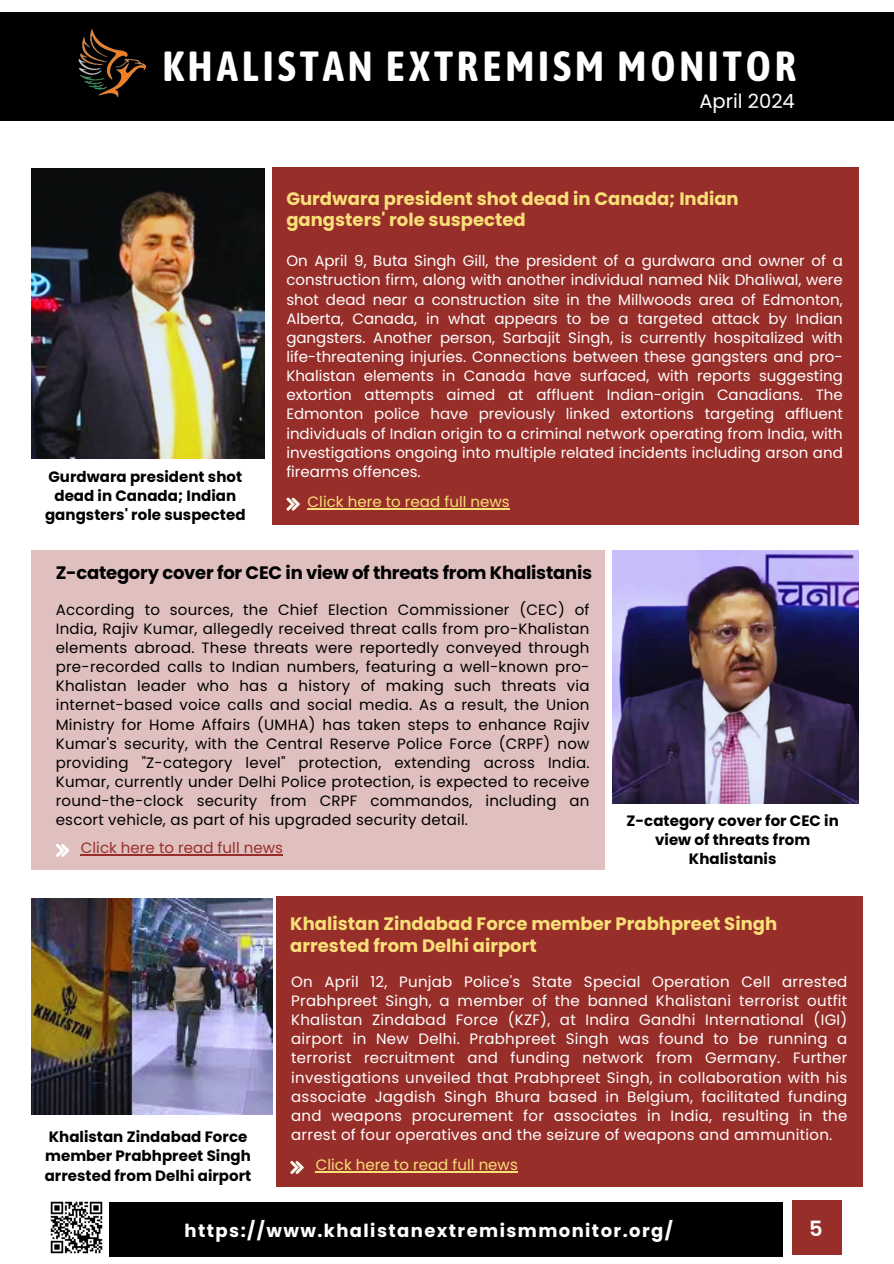
<style>
.page{position:relative;width:894px;height:1264px;background:#fff}
.page>*{position:absolute;margin:0;border:0;box-sizing:border-box;transform-origin:0 0}
.t1{font:700 42px "Asap Condensed";letter-spacing:.09em;color:#fff}
.t2{font:600 21px "Poppins";color:#fff}
.t3{font:19.5px "Poppins";color:#fff}
.t4{font:700 18px/21.3px "Poppins";color:#f8df77}
.t5{font:700 18px "Poppins";letter-spacing:-.015em;color:#000}
.t6{font:700 18px "Poppins";letter-spacing:.08em;color:#fff}
.t7{font:15px/19.2px "Poppins";letter-spacing:.01em;color:#fff;text-align:justify}
.t8{font:15px/19.2px "Poppins";letter-spacing:.015em;color:#000;text-align:justify}
.t9{font:700 15px/19.2px "Poppins";letter-spacing:.005em;color:#000;text-align:center}
.t10{font:15px "Poppins";letter-spacing:.005em;color:#f8df77}
.t11{font:15px "Poppins";letter-spacing:.005em;color:#982e2a}
</style>
<div class="page">
<div style="left:0;top:12px;width:893px;height:109px;background:#000"></div>
<img style="left:78px;top:29px;width:67px;height:68px">
<div style="left:109px;top:1202px;width:673px;height:54px;background:#000"></div>
<div style="left:791px;top:1200px;width:49px;height:54px;background:#982e2a"></div>
<img style="left:50px;top:1201px;width:53px;height:53px">
<div style="left:272px;top:167px;width:586px;height:357px;background:#982e2a"></div>
<svg style="left:286px;top:497px;width:14px;height:13px"></svg>
<div style="left:31px;top:550px;width:574px;height:319px;background:#e0c0bf"></div>
<svg style="left:56px;top:844px;width:13px;height:12px"></svg>
<div style="left:276px;top:896px;width:586px;height:291px;background:#982e2a"></div>
<svg style="left:290px;top:1161px;width:13px;height:12px"></svg>
<img style="left:31px;top:169px;width:233px;height:289px">
<img style="left:612px;top:550px;width:246px;height:253px">
<img style="left:31px;top:898px;width:241px;height:216px">
<hr style="left:307px;top:508px;width:202px;height:1px;background:#f8df77">
<hr style="left:81px;top:854px;width:202px;height:1px;background:#982e2a">
<hr style="left:315px;top:1171px;width:202px;height:1px;background:#f8df77">
<h2 class="t1" style="left:162px;top:42px;width:635px">KHALISTAN EXTREMISM MONITOR</h2>
<h2 class="t9" style="left:45px;top:467px;width:202px">Gurdwara president shot dead in Canada; Indian gangsters' role suspected</h2>
<p class="t3" style="left:699px;top:88px;width:97px">April 2024</p>
<p class="t4" style="left:286px;top:188px;width:453px">Gurdwara president shot dead in Canada; Indian gangsters' role suspected</p>
<p class="t7" style="left:286px;top:251px;width:558px">On April 9, Buta Singh Gill, the president of a gurdwara and owner of a construction firm, along with another individual named Nik Dhaliwal, were shot dead near a construction site in the Millwoods area of Edmonton, Alberta, Canada, in what appears to be a targeted attack by Indian gangsters. Another person, Sarbajit Singh, is currently hospitalized with life-threatening injuries. Connections between these gangsters and pro-Khalistan elements in Canada have surfaced, with reports suggesting extortion attempts aimed at affluent Indian-origin Canadians. The Edmonton police have previously linked extortions targeting affluent individuals of Indian origin to a criminal network operating from India, with investigations ongoing into multiple related incidents including arson and firearms offences.</p>
<p class="t10" style="left:307px;top:491px;width:203px">Click here to read full news</p>
<p class="t5" style="left:56px;top:560px;width:537px">Z-category cover for CEC in view of threats from Khalistanis</p>
<p class="t8" style="left:56px;top:600px;width:535px">According to sources, the Chief Election Commissioner (CEC) of India, Rajiv Kumar, allegedly received threat calls from pro-Khalistan elements abroad. These threats were reportedly conveyed through pre-recorded calls to Indian numbers, featuring a well-known pro-Khalistan leader who has a history of making such threats via internet-based voice calls and social media. As a result, the Union Ministry for Home Affairs (UMHA) has taken steps to enhance Rajiv Kumar's security, with the Central Reserve Police Force (CRPF) now providing "Z-category level" protection, extending across India.<br>Kumar, currently under Delhi Police protection, is expected to receive round-the-clock security from CRPF commandos, including an escort vehicle, as part of his upgraded security detail.</p>
<h2 class="t11" style="left:81px;top:837px;width:203px">Click here to read full news</h2>
<p class="t9" style="left:626px;top:811px;width:214px">Z-category cover for CEC in view of threats from<br>Khalistanis</p>
<p class="t9" style="left:45px;top:1127px;width:208px;text-align:left">Khalistan Zindabad Force member Prabhpreet Singh arrested from Delhi airport</p>
<h4 class="t4" style="left:290px;top:913px;width:488px">Khalistan Zindabad Force member Prabhpreet Singh arrested from Delhi airport</h4>
<p class="t7" style="left:291px;top:971px;width:557px">On April 12, Punjab Police's State Special Operation Cell arrested Prabhpreet Singh, a member of the banned Khalistani terrorist outfit Khalistan Zindabad Force (KZF), at Indira Gandhi International (IGI) airport in New Delhi. Prabhpreet Singh was found to be running a terrorist recruitment and funding network from Germany. Further investigations unveiled that Prabhpreet Singh, in collaboration with his associate Jagdish Singh Bhura based in Belgium, facilitated funding and weapons procurement for associates in India, resulting in the arrest of four operatives and the seizure of weapons and ammunition.</p>
<h4 class="t10" style="left:315px;top:1154px;width:203px">Click here to read full news</h4>
<p class="t6" style="left:184px;top:1218px;width:489px">https://www.khalistanextremismmonitor.org/</p>
<p class="t2" style="left:809px;top:1213px;width:15px">5</p>
</div>
